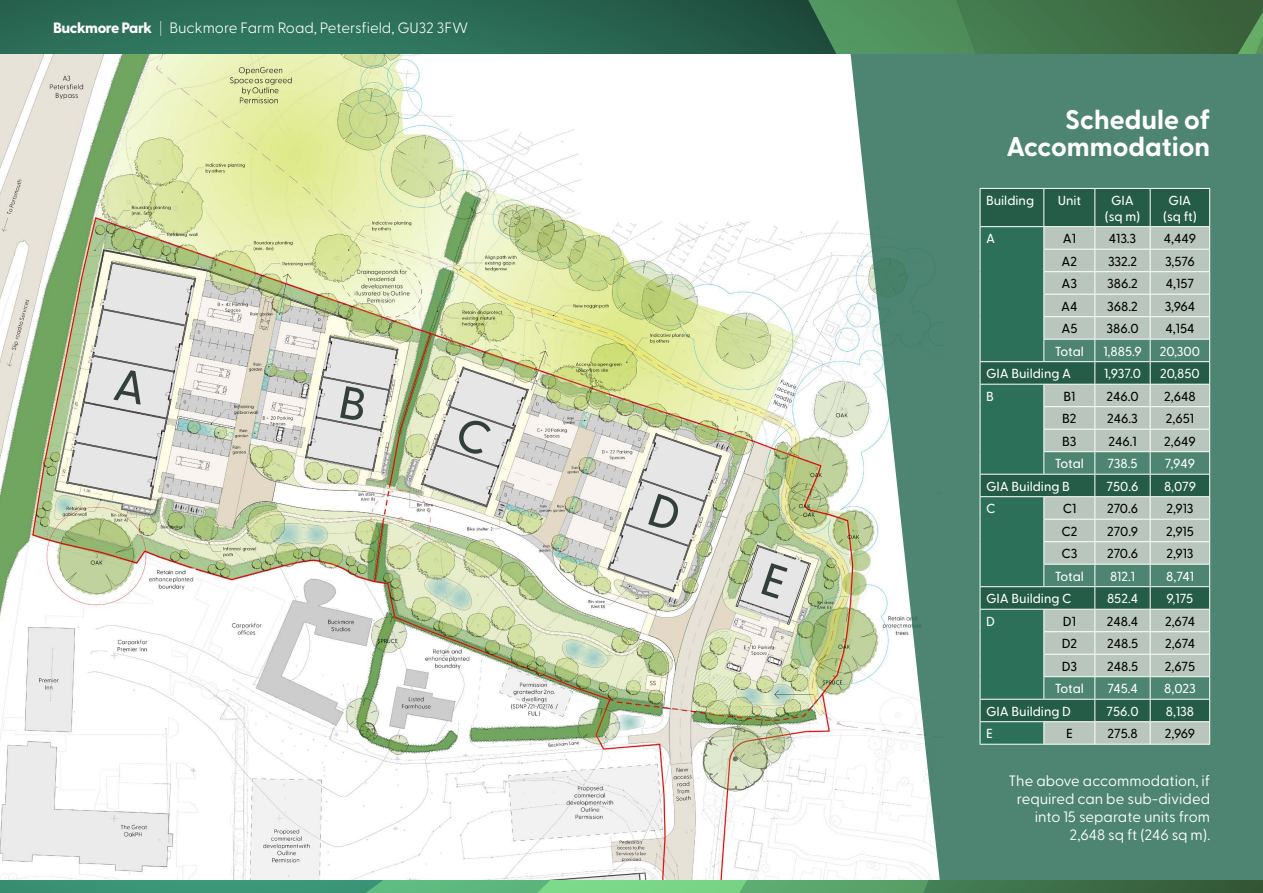
<style>
.page{position:relative;width:1263px;height:893px;background:#fff}
.page>*{position:absolute;margin:0;border:0;box-sizing:border-box;transform-origin:0 0}
.t1{font:700 27px/27px "Greycliff CF";color:#fff;text-align:right}
.t2{font:15px/18px "Greycliff CF";color:#fff;text-align:right}
.t3{font:300 15px "Greycliff CF";color:#fff}
.t4{font:500 13.2px/15.8px "Greycliff CF";color:#fff;text-align:center}
.t5{font:500 13.2px "Greycliff CF";color:#000}
.s1{font-weight:800}
.s2{font-weight:100}
</style>
<div class="page">
<img style="left:0;top:53px;width:850px;height:827px">
<svg style="left:103px;top:422px;width:42px;height:23px"></svg>
<svg style="left:338px;top:344px;width:42px;height:35px"></svg>
<svg style="left:115px;top:282px;width:71px;height:75px;background:#e0e0e0"></svg>
<div style="left:87px;top:453px;width:52px;height:36px;background:#e6e6e6"></div>
<svg style="left:850px;top:53px;width:413px;height:827px;background:#6a9988"></svg>
<div style="left:0;top:880px;width:1263px;height:13px;background:#3b9577"></div>
<svg style="left:366px;top:880px;width:897px;height:13px;background:#559d66"></svg>
<svg style="left:0;top:0;width:719px;height:53px;background:#2b6b56"></svg>
<svg style="left:719px;top:0;width:544px;height:53px;background:#3e734b"></svg>
<div style="left:981px;top:189px;width:228px;height:37px;background:#245c48"></div>
<hr style="left:980px;top:188px;width:64px;height:1px;background:#fff">
<hr style="left:980px;top:189px;width:1px;height:37px;background:#fff">
<hr style="left:1044px;top:188px;width:51px;height:1px;background:#fff">
<hr style="left:1043px;top:189px;width:1px;height:37px;background:#fff">
<hr style="left:1095px;top:188px;width:55px;height:1px;background:#fff">
<hr style="left:1094px;top:189px;width:1px;height:37px;background:#fff">
<hr style="left:1150px;top:188px;width:60px;height:1px;background:#fff">
<hr style="left:1150px;top:189px;width:1px;height:37px;background:#fff">
<hr style="left:1209px;top:189px;width:1px;height:37px;background:#fff">
<hr style="left:980px;top:226px;width:64px;height:1px;background:#fff">
<hr style="left:1044px;top:226px;width:51px;height:1px;background:#fff">
<hr style="left:1095px;top:226px;width:55px;height:1px;background:#fff">
<hr style="left:1150px;top:226px;width:60px;height:1px;background:#fff">
<svg style="left:980px;top:227px;width:230px;height:517px;background:#789c8e"></svg>
<hr style="left:980px;top:744px;width:64px;height:1px;background:#fff">
<hr style="left:1044px;top:744px;width:51px;height:1px;background:#fff">
<hr style="left:1095px;top:744px;width:55px;height:1px;background:#fff">
<hr style="left:1150px;top:744px;width:60px;height:1px;background:#fff">
<div style="left:108px;top:368px;width:43px;height:37px;background:#e6e6e6"></div>
<div style="left:322px;top:385px;width:58px;height:74px;background:#e6e6e6"></div>
<svg style="left:430px;top:376px;width:83px;height:121px;background:#ddddd8"></svg>
<svg style="left:619px;top:448px;width:91px;height:135px;background:#ddddd8"></svg>
<svg style="left:745px;top:556px;width:58px;height:53px;background:#ddddda"></svg>
<p class="t3" style="left:53px;top:16px;width:417px"><span class="s1">Buckmore Park</span> <span class="s2">|</span> Buckmore Farm Road, Petersfield, GU32 3FW</p>
<h1 class="t1" style="left:1006px;top:105px;width:205px">Schedule of<br>Accommodation</h1>
<p class="t4" style="left:986px;top:192px;width:50px">Building</p>
<p class="t4" style="left:1058px;top:192px;width:25px">Unit</p>
<p class="t4" style="left:1105px;top:192px;width:37px">GIA (sq m)</p>
<p class="t4" style="left:1163px;top:192px;width:35px">GIA (sq ft)</p>
<p class="t4" style="left:986px;top:230px;width:11px">A</p>
<p class="t5" style="left:1063px;top:229px;width:15px">A1</p>
<p class="t5" style="left:1109px;top:229px;width:29px">413.3</p>
<p class="t5" style="left:1164px;top:229px;width:34px">4,449</p>
<p class="t5" style="left:1061px;top:251px;width:17px">A2</p>
<p class="t5" style="left:1108px;top:251px;width:31px">332.2</p>
<p class="t5" style="left:1165px;top:251px;width:31px">3,576</p>
<p class="t5" style="left:1062px;top:274px;width:17px">A3</p>
<p class="t5" style="left:1107px;top:274px;width:32px">386.2</p>
<p class="t5" style="left:1166px;top:274px;width:30px">4,157</p>
<p class="t5" style="left:1061px;top:296px;width:18px">A4</p>
<p class="t5" style="left:1107px;top:296px;width:32px">368.2</p>
<p class="t5" style="left:1165px;top:296px;width:32px">3,964</p>
<p class="t5" style="left:1061px;top:319px;width:18px">A5</p>
<p class="t5" style="left:1106px;top:319px;width:34px">386.0</p>
<p class="t5" style="left:1165px;top:319px;width:30px">4,154</p>
<p class="t4" style="left:1055px;top:342px;width:31px">Total</p>
<p class="t4" style="left:1103px;top:342px;width:40px">1,885.9</p>
<p class="t4" style="left:1160px;top:342px;width:42px">20,300</p>
<p class="t4" style="left:986px;top:365px;width:87px">GIA Building A</p>
<p class="t4" style="left:1104px;top:365px;width:39px">1,937.0</p>
<p class="t4" style="left:1160px;top:365px;width:41px">20,850</p>
<p class="t4" style="left:986px;top:387px;width:9px">B</p>
<p class="t5" style="left:1063px;top:386px;width:13px">B1</p>
<p class="t5" style="left:1106px;top:386px;width:34px">246.0</p>
<p class="t5" style="left:1164px;top:386px;width:33px">2,648</p>
<p class="t5" style="left:1062px;top:409px;width:16px">B2</p>
<p class="t5" style="left:1107px;top:409px;width:32px">246.3</p>
<p class="t5" style="left:1166px;top:409px;width:30px">2,651</p>
<p class="t5" style="left:1062px;top:431px;width:16px">B3</p>
<p class="t5" style="left:1108px;top:431px;width:30px">246.1</p>
<p class="t5" style="left:1164px;top:431px;width:33px">2,649</p>
<p class="t4" style="left:1055px;top:455px;width:31px">Total</p>
<p class="t4" style="left:1107px;top:455px;width:32px">738.5</p>
<p class="t4" style="left:1165px;top:455px;width:32px">7,949</p>
<p class="t4" style="left:986px;top:477px;width:85px">GIA Building B</p>
<p class="t4" style="left:1106px;top:477px;width:33px">750.6</p>
<p class="t4" style="left:1164px;top:477px;width:34px">8,079</p>
<p class="t4" style="left:986px;top:500px;width:11px">C</p>
<p class="t5" style="left:1063px;top:499px;width:15px">C1</p>
<p class="t5" style="left:1107px;top:499px;width:33px">270.6</p>
<p class="t5" style="left:1166px;top:499px;width:29px">2,913</p>
<p class="t5" style="left:1061px;top:521px;width:18px">C2</p>
<p class="t5" style="left:1107px;top:521px;width:32px">270.9</p>
<p class="t5" style="left:1166px;top:521px;width:29px">2,915</p>
<p class="t5" style="left:1061px;top:544px;width:18px">C3</p>
<p class="t5" style="left:1107px;top:544px;width:33px">270.6</p>
<p class="t5" style="left:1166px;top:544px;width:29px">2,913</p>
<p class="t4" style="left:1055px;top:567px;width:31px">Total</p>
<p class="t4" style="left:1110px;top:567px;width:26px">812.1</p>
<p class="t4" style="left:1166px;top:567px;width:29px">8,741</p>
<p class="t4" style="left:986px;top:590px;width:87px">GIA Building C</p>
<p class="t4" style="left:1107px;top:590px;width:33px">852.4</p>
<p class="t4" style="left:1166px;top:590px;width:28px">9,175</p>
<p class="t4" style="left:986px;top:612px;width:10px">D</p>
<p class="t5" style="left:1063px;top:611px;width:14px">D1</p>
<p class="t5" style="left:1107px;top:611px;width:33px">248.4</p>
<p class="t5" style="left:1165px;top:611px;width:31px">2,674</p>
<p class="t5" style="left:1062px;top:634px;width:17px">D2</p>
<p class="t5" style="left:1107px;top:634px;width:33px">248.5</p>
<p class="t5" style="left:1165px;top:634px;width:31px">2,674</p>
<p class="t5" style="left:1062px;top:656px;width:17px">D3</p>
<p class="t5" style="left:1107px;top:656px;width:33px">248.5</p>
<p class="t5" style="left:1165px;top:656px;width:32px">2,675</p>
<p class="t4" style="left:1055px;top:680px;width:31px">Total</p>
<p class="t4" style="left:1107px;top:680px;width:32px">745.4</p>
<p class="t4" style="left:1164px;top:680px;width:33px">8,023</p>
<p class="t4" style="left:986px;top:702px;width:86px">GIA Building D</p>
<p class="t4" style="left:1106px;top:702px;width:33px">756.0</p>
<p class="t4" style="left:1166px;top:702px;width:30px">8,138</p>
<p class="t4" style="left:986px;top:725px;width:8px">E</p>
<p class="t5" style="left:1066px;top:724px;width:8px">E</p>
<p class="t5" style="left:1107px;top:724px;width:32px">275.8</p>
<p class="t5" style="left:1165px;top:724px;width:32px">2,969</p>
<p class="t2" style="left:1008px;top:770px;width:203px">The above accommodation, if required can be sub-divided into 15 separate units from<br>2,648 sq ft (246 sq m).</p>
</div>
